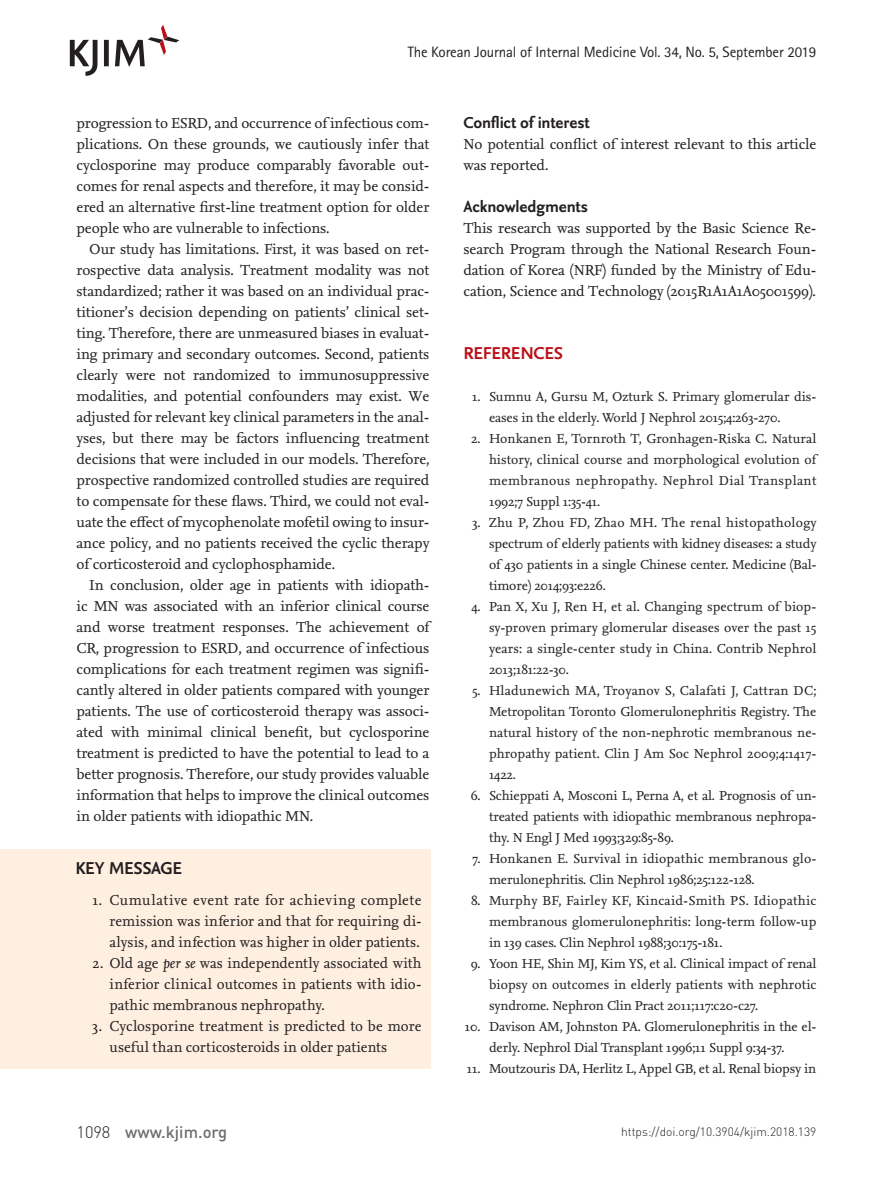
<style>
.page{position:relative;width:893px;height:1191px;background:#fff}
.page>*{position:absolute;margin:0;border:0;box-sizing:border-box;transform-origin:0 0}
.제목1{font:700 18px "Nexus Sans";letter-spacing:-.025em;color:#bb1018}
.키메세지제목{font:700 18px "Nexus Sans";letter-spacing:-.02em;color:#231f20}
.제목2{font:700 16.5px "Nexus Sans";letter-spacing:-.01em;color:#231f20}
.t1{font:500 16.5px "DIN Pro";color:#6c6d70}
.들였쓰기_본문{font:15px/21px "Nexus Serif";letter-spacing:-.01em;color:#231f20;text-align:justify}
.본문첫단락{font:15px/21px "Nexus Serif";letter-spacing:-.01em;color:#231f20}
.t2{font:15px "Rotis Sans Serif Std";letter-spacing:-.01em;color:#231f20}
.t3{font:13.5px/21px "Nexus Serif";letter-spacing:-.01em;color:#231f20;text-align:justify}
.t4{font:13.5px/21px "Nexus Serif";letter-spacing:.01em;color:#231f20}
.t5{font:300 12px "DIN Pro";color:#231f20}
.s1{font-style:italic}
.s2{font-weight:300;color:#231f20}
</style>
<div class="page">
<svg style="left:70px;top:25px;width:109px;height:51px"></svg>
<div style="left:0;top:849px;width:431px;height:219px;background:#feefe1"></div>
<p class="t2" style="left:408px;top:43px;width:410px">The Korean Journal of Internal Medicine Vol. 34, No. 5, September 2019</p>
<p class="들였쓰기_본문" style="left:77px;top:112px;width:354px">progression to ESRD, and occurrence of infectious com&shy;plications. On these grounds, we cautiously infer that cyclosporine may produce comparably favorable out&shy;comes for renal aspects and therefore, it may be consid&shy;ered an alternative first-line treatment option for older people who are vulnerable to infections.</p>
<p class="들였쓰기_본문" style="left:77px;top:238px;width:354px;text-indent:13px">Our study has limitations. First, it was based on ret&shy;rospective data analysis. Treatment modality was not standardized; rather it was based on an individual prac&shy;titioner’s decision depending on patients’ clinical set&shy;ting. Therefore, there are unmeasured biases in evaluat&shy;ing primary and secondary outcomes. Second, patients clearly were not randomized to immunosuppressive modalities, and potential confounders may exist. We adjusted for relevant key clinical parameters in the anal&shy;yses, but there may be factors influencing treatment decisions that were included in our models. Therefore, prospective randomized controlled studies are required to compensate for these flaws. Third, we could not eval&shy;uate the effect of mycophenolate mofetil owing to insur&shy;ance policy, and no patients received the cyclic therapy of corticosteroid and cyclophosphamide.</p>
<p class="들였쓰기_본문" style="left:77px;top:574px;width:354px;text-indent:13px">In conclusion, older age in patients with idiopath&shy;ic MN was associated with an inferior clinical course and worse treatment responses. The achievement of CR, progression to ESRD, and occurrence of infectious complications for each treatment regimen was signifi&shy;cantly altered in older patients compared with younger patients. The use of corticosteroid therapy was associ&shy;ated with minimal clinical benefit, but cyclosporine treatment is predicted to have the potential to lead to a better prognosis. Therefore, our study provides valuable information that helps to improve the clinical outcomes in older patients with idiopathic MN.</p>
<p class="키메세지제목" style="left:75px;top:856px;width:108px">KEY MESSAGE</p>
<p class="들였쓰기_본문" style="left:109px;top:889px;width:314px;text-indent:-17px">1. Cumulative event rate for achieving complete remission was inferior and that for requiring di&shy;alysis, and infection was higher in older patients.</p>
<p class="들였쓰기_본문" style="left:109px;top:952px;width:314px;text-indent:-17px">2. Old age <span class="s1">per se</span> was independently associated with inferior clinical outcomes in patients with idio&shy;pathic membranous nephropathy.</p>
<p class="들였쓰기_본문" style="left:109px;top:1015px;width:314px;text-indent:-17px">3. Cyclosporine treatment is predicted to be more useful than corticosteroids in older patients</p>
<p class="제목2" style="left:463px;top:112px;width:128px">Conflict of interest</p>
<p class="본문첫단락" style="left:463px;top:133px;width:354px">No potential conflict of interest relevant to this article was reported.</p>
<p class="제목2" style="left:463px;top:196px;width:126px">Acknowledgments</p>
<p class="본문첫단락" style="left:463px;top:217px;width:354px;text-align:justify">This research was supported by the Basic Science Re&shy;search Program through the National Research Foun&shy;dation of Korea (NRF) funded by the Ministry of Edu&shy;cation, Science and Technology (2015R1A1A1A05001599).</p>
<p class="제목1" style="left:463px;top:341px;width:101px">REFERENCES</p>
<p class="t3" style="left:489px;top:385px;width:329px;text-indent:-17px">1. Sumnu A, Gursu M, Ozturk S. Primary glomerular dis&shy;eases in the elderly. World J Nephrol 2015;4:263-270.</p>
<p class="t3" style="left:489px;top:427px;width:329px;text-indent:-18px">2. Honkanen E, Tornroth T, Gronhagen-Riska C. Natural history, clinical course and morphological evolution of membranous nephropathy. Nephrol Dial Transplant 1992;7 Suppl 1:35-41.</p>
<p class="t3" style="left:489px;top:511px;width:329px;text-indent:-17px">3. Zhu P, Zhou FD, Zhao MH. The renal histopathology spectrum of elderly patients with kidney diseases: a study of 430 patients in a single Chinese center. Medicine (Bal&shy;timore) 2014;93:e226.</p>
<p class="t3" style="left:489px;top:595px;width:329px;text-indent:-18px">4. Pan X, Xu J, Ren H, et al. Changing spectrum of biop&shy;sy-proven primary glomerular diseases over the past 15 years: a single-center study in China. Contrib Nephrol 2013;181:22-30.</p>
<p class="t3" style="left:489px;top:679px;width:329px;text-indent:-17px">5. Hladunewich MA, Troyanov S, Calafati J, Cattran DC; Metropolitan Toronto Glomerulonephritis Registry. The natural history of the non-nephrotic membranous ne&shy;phropathy patient. Clin J Am Soc Nephrol 2009;4:1417- 1422.</p>
<p class="t3" style="left:489px;top:784px;width:329px;text-indent:-18px">6. Schieppati A, Mosconi L, Perna A, et al. Prognosis of un&shy;treated patients with idiopathic membranous nephropa&shy;thy. N Engl J Med 1993;329:85-89.</p>
<p class="t4" style="left:489px;top:847px;width:329px;text-indent:-17px">7. Honkanen E. Survival in idiopathic membranous glo&shy;merulonephritis. Clin Nephrol 1986;25:122-128.</p>
<p class="t3" style="left:489px;top:889px;width:329px;text-indent:-18px">8. Murphy BF, Fairley KF, Kincaid-Smith PS. Idiopathic membranous glomerulonephritis: long-term follow-up in 139 cases. Clin Nephrol 1988;30:175-181.</p>
<p class="t3" style="left:489px;top:952px;width:329px;text-indent:-18px">9. Yoon HE, Shin MJ, Kim YS, et al. Clinical impact of renal biopsy on outcomes in elderly patients with nephrotic syndrome. Nephron Clin Pract 2011;117:c20-c27.</p>
<p class="t3" style="left:465px;top:1015px;width:353px;text-align:center">10. Davison AM, Johnston PA. Glomerulonephritis in the el&shy;derly. Nephrol Dial Transplant 1996;11 Suppl 9:34-37.</p>
<p class="t3" style="left:467px;top:1057px;width:351px">11. Moutzouris DA, Herlitz L, Appel GB, et al. Renal biopsy in</p>
<p class="t1" style="left:77px;top:1120px;width:152px"><span class="s2">1098</span> www.kjim.org</p>
<p class="t5" style="left:621px;top:1123px;width:197px">https://doi.org/10.3904/kjim.2018.139</p>
</div>
